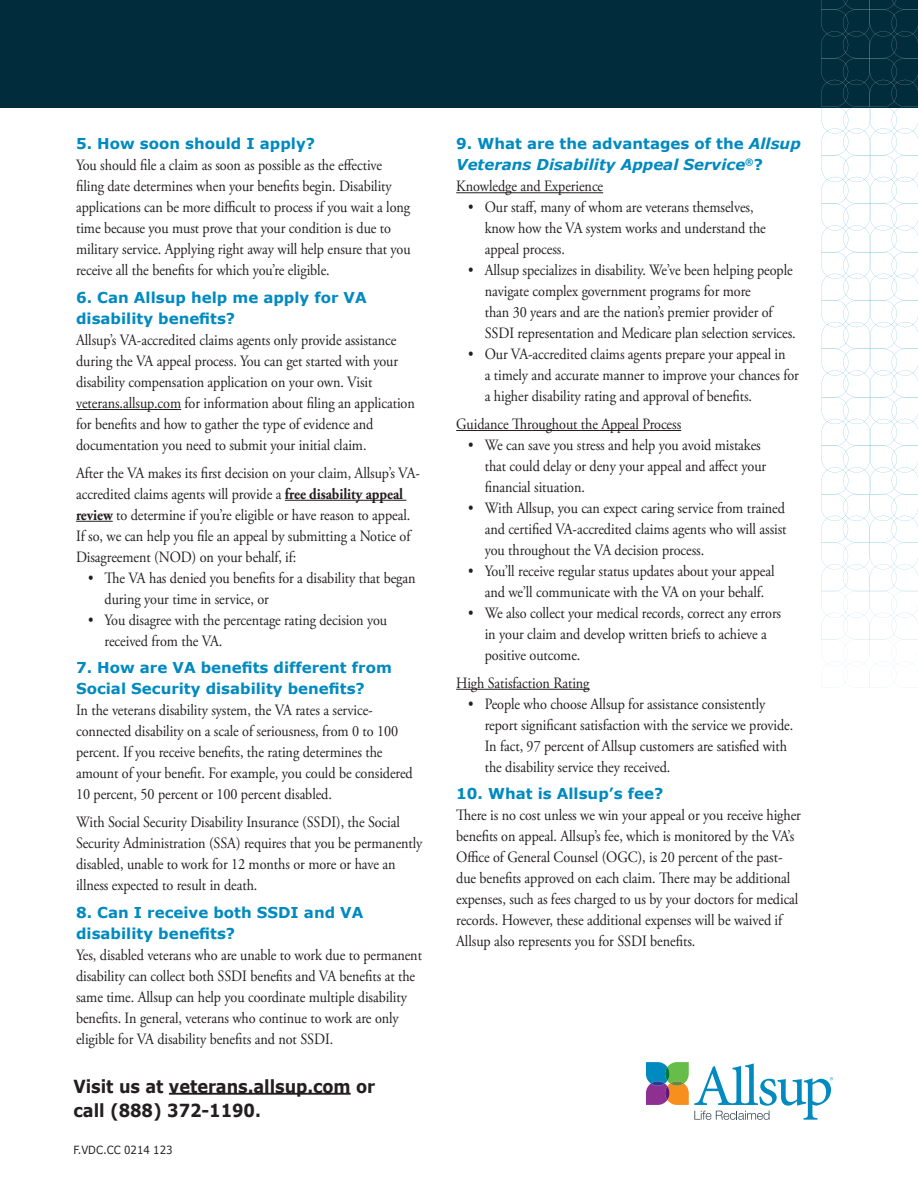
<style>
.page{position:relative;width:918px;height:1188px;background:#fff}
.page>*{position:absolute;margin:0;border:0;box-sizing:border-box;transform-origin:0 0}
.t1{font:700 18px/24px "Verdana";letter-spacing:-.005em;color:#231f20;scale:.9 1}
.t2{font:15.75px/21px "Adobe Garamond Pro";letter-spacing:-.005em;color:#231f20;scale:.9 1}
.t3{font:700 15px/21px "Verdana";color:#008ac0}
.t4{font:italic 700 15px/21px "Verdana";color:#008ac0}
.t5{font:11.25px "Verdana";letter-spacing:-.005em;color:#231f20;scale:.9 1}
.s1{font-weight:700}
.s2{font-style:normal}
</style>
<div class="page">
<div style="left:0;top:0;width:918px;height:108px;background:#002c3b"></div>
<hr style="left:169px;top:1093px;width:182px;height:2px;background:#231f20">
<svg style="left:821px;top:0;width:97px;height:688px"></svg>
<hr style="left:76px;top:409px;width:105px;height:1px;background:#231f20">
<hr style="left:285px;top:500px;width:121px;height:1px;background:#231f20">
<hr style="left:76px;top:521px;width:37px;height:1px;background:#231f20">
<hr style="left:456px;top:192px;width:147px;height:1px;background:#231f20">
<hr style="left:456px;top:430px;width:225px;height:1px;background:#231f20">
<hr style="left:456px;top:689px;width:134px;height:1px;background:#231f20">
<svg style="left:646px;top:1062px;width:187px;height:58px"></svg>
<p class="t3" style="left:76px;top:133px;width:240px">5. How soon should I apply?</p>
<p class="t2" style="left:76px;top:155px;width:373px">You should file a claim as soon as possible as the effective filing date determines when your benefits begin. Disability applications can be more difficult to process if you wait a long time because you must prove that your condition is due to military service. Applying right away will help ensure that you receive all the benefits for which you’re eligible.</p>
<p class="t3" style="left:76px;top:287px;width:292px">6. Can Allsup help me apply for VA disability benefits?</p>
<p class="t2" style="left:76px;top:330px;width:378px">Allsup’s VA-accredited claims agents only provide assistance during the VA appeal process. You can get started with your disability compensation application on your own. Visit veterans.allsup.com for information about filing an application for benefits and how to gather the type of evidence and documentation you need to submit your initial claim.</p>
<p class="t2" style="left:76px;top:463px;width:384px">After the VA makes its first decision on your claim, Allsup’s VA&shy;accredited claims agents will provide a <span class="s1">free disability appeal review</span> to determine if you’re eligible or have reason to appeal.<br>If so, we can help you file an appeal by submitting a Notice of Disagreement (NOD) on your behalf, if:</p>
<p class="t2" style="left:105px;top:568px;width:347px;text-indent:-17px">• The VA has denied you benefits for a disability that began during your time in service, or</p>
<p class="t2" style="left:105px;top:610px;width:316px;text-indent:-17px">• You disagree with the percentage rating decision you received from the VA.</p>
<p class="t3" style="left:76px;top:657px;width:317px">7. How are VA benefits different from<br>Social Security disability benefits?</p>
<p class="t2" style="left:76px;top:701px;width:376px">In the veterans disability system, the VA rates a service&shy;connected disability on a scale of seriousness, from 0 to 100 percent. If you receive benefits, the rating determines the amount of your benefit. For example, you could be considered 10 percent, 50 percent or 100 percent disabled.</p>
<p class="t2" style="left:76px;top:812px;width:386px">With Social Security Disability Insurance (SSDI), the Social Security Administration (SSA) requires that you be permanently disabled, unable to work for 12 months or more or have an illness expected to result in death.</p>
<p class="t3" style="left:76px;top:902px;width:289px">8. Can I receive both SSDI and VA disability benefits?</p>
<p class="t2" style="left:76px;top:945px;width:386px">Yes, disabled veterans who are unable to work due to permanent disability can collect both SSDI benefits and VA benefits at the same time. Allsup can help you coordinate multiple disability benefits. In general, veterans who continue to work are only eligible for VA disability benefits and not SSDI.</p>
<p class="t1" style="left:74px;top:1074px;width:337px">Visit us at veterans.allsup.com or call (888) 372-1190.</p>
<p class="t5" style="left:74px;top:1142px;width:112px">F.VDC.CC 0214 123</p>
<p class="t4" style="left:456px;top:133px;width:346px"><span class="s2">9. What are the advantages of the</span> Allsup<br>Veterans Disability Appeal Service<sup>®</sup><span class="s2">?</span></p>
<p class="t2" style="left:456px;top:176px;width:165px">Knowledge and Experience</p>
<p class="t2" style="left:485px;top:197px;width:314px;text-indent:-16px">• Our staff, many of whom are veterans themselves, know how the VA system works and understand the appeal process.</p>
<p class="t2" style="left:485px;top:260px;width:347px;text-indent:-17px">• Allsup specializes in disability. We’ve been helping people navigate complex government programs for more<br>than 30 years and are the nation’s premier provider of SSDI representation and Medicare plan selection services.</p>
<p class="t2" style="left:485px;top:344px;width:351px;text-indent:-17px">• Our VA-accredited claims agents prepare your appeal in<br>a timely and accurate manner to improve your chances for a higher disability rating and approval of benefits.</p>
<p class="t2" style="left:456px;top:414px;width:252px">Guidance Throughout the Appeal Process</p>
<p class="t2" style="left:485px;top:435px;width:314px;text-indent:-17px">• We can save you stress and help you avoid mistakes that could delay or deny your appeal and affect your financial situation.</p>
<p class="t2" style="left:485px;top:498px;width:337px;text-align:justify;text-indent:-17px">• With Allsup, you can expect caring service from trained and certified VA-accredited claims agents who will assist you throughout the VA decision process.</p>
<p class="t2" style="left:468px;top:561px;width:342px;text-align:center">• You’ll receive regular status updates about your appeal and we’ll communicate with the VA on your behalf.</p>
<p class="t2" style="left:485px;top:603px;width:331px;text-indent:-17px">• We also collect your medical records, correct any errors in your claim and develop written briefs to achieve a positive outcome.</p>
<p class="t2" style="left:456px;top:673px;width:150px">High Satisfaction Rating</p>
<p class="t2" style="left:485px;top:694px;width:344px;text-indent:-17px">• People who choose Allsup for assistance consistently report significant satisfaction with the service we provide.<br>In fact, 97 percent of Allsup customers are satisfied with the disability service they received.</p>
<p class="t3" style="left:456px;top:783px;width:209px">10. What is Allsup’s fee?</p>
<p class="t2" style="left:456px;top:806px;width:385px">There is no cost unless we win your appeal or you receive higher benefits on appeal. Allsup’s fee, which is monitored by the VA’s Office of General Counsel (OGC), is 20 percent of the past&shy;due benefits approved on each claim. There may be additional expenses, such as fees charged to us by your doctors for medical records. However, these additional expenses will be waived if Allsup also represents you for SSDI benefits.</p>
</div>
